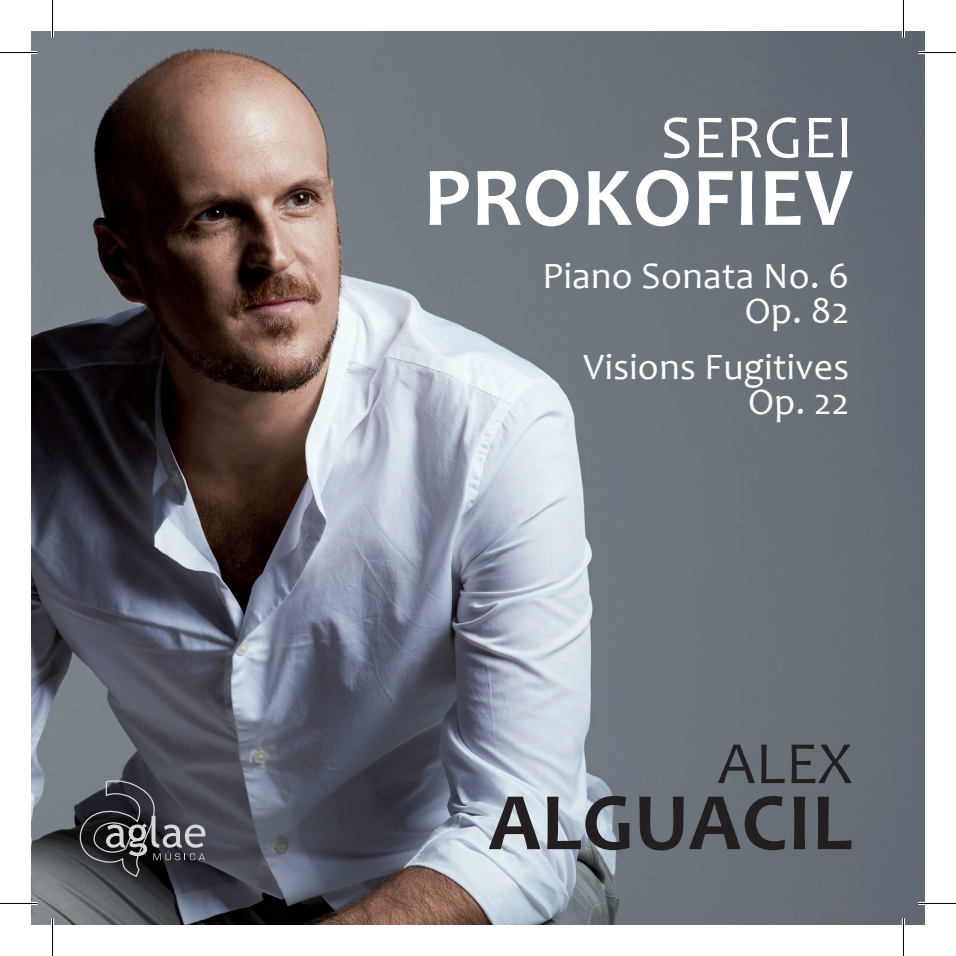
<style>
.page{position:relative;width:956px;height:956px;background:#fff}
.page>*{position:absolute;margin:0;border:0;box-sizing:border-box;transform-origin:0 0}
.t1{font:700 84.5px "Candara";letter-spacing:.01em;color:#fff}
.t2{font:700 82.5px "Candara";letter-spacing:.01em;color:#231f20}
.t3{font:62px "Candara";letter-spacing:.01em;color:#fff}
.t4{font:60.5px "Candara";color:#231f20}
.t5{font:37.5px/35px "Candara";letter-spacing:.01em;color:#fff;text-align:right}
</style>
<div class="page">
<img style="left:31px;top:31px;width:893px;height:893px">
<svg style="left:80px;top:780px;width:125px;height:97px;background:#44454a"></svg>
<hr style="left:0;top:51px;width:38px;height:3px;background:#fff">
<hr style="left:918px;top:51px;width:37px;height:3px;background:#fff">
<hr style="left:0;top:901px;width:38px;height:3px;background:#fff">
<hr style="left:918px;top:901px;width:37px;height:3px;background:#fff">
<hr style="left:51px;top:0;width:3px;height:37px;background:#fff">
<hr style="left:51px;top:918px;width:3px;height:37px;background:#fff">
<hr style="left:901px;top:0;width:3px;height:37px;background:#fff">
<hr style="left:901px;top:918px;width:3px;height:37px;background:#fff">
<hr style="left:0;top:52px;width:38px;height:1px;background:#000">
<hr style="left:918px;top:52px;width:37px;height:1px;background:#000">
<hr style="left:0;top:902px;width:38px;height:1px;background:#000">
<hr style="left:918px;top:902px;width:37px;height:1px;background:#000">
<hr style="left:52px;top:0;width:1px;height:37px;background:#000">
<hr style="left:52px;top:918px;width:1px;height:37px;background:#000">
<hr style="left:902px;top:0;width:1px;height:37px;background:#000">
<hr style="left:902px;top:918px;width:1px;height:37px;background:#000">
<p class="t3" style="left:660px;top:98px;width:194px">SERGEI</p>
<p class="t1" style="left:423px;top:144px;width:431px">PROKOFIEV</p>
<p class="t5" style="left:542px;top:257px;width:308px">Piano Sonata No. 6<br>Op. 82</p>
<p class="t5" style="left:583px;top:349px;width:267px">Visions Fugitives<br>Op. 22</p>
<p class="t4" style="left:717px;top:725px;width:135px">ALEX</p>
<p class="t2" style="left:488px;top:770px;width:365px">ALGUACIL</p>
</div>
